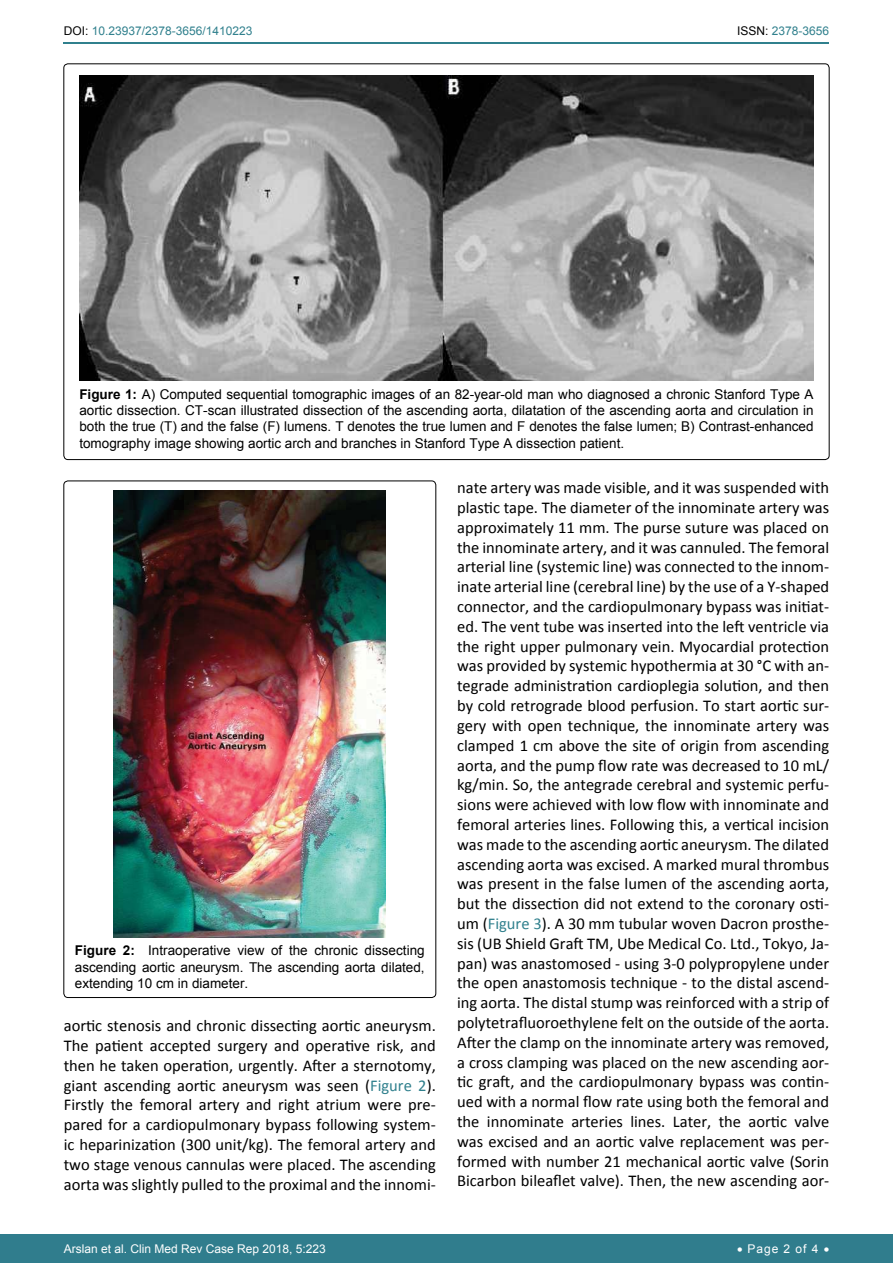
<style>
.page{position:relative;width:893px;height:1263px;background:#fff}
.page>*{position:absolute;margin:0;border:0;box-sizing:border-box;transform-origin:0 0}
.t1{font:16.5px/19.8px "Calibri";color:#000;text-align:justify}
.t2{font:13.5px/16.2px "Arial";color:#000;text-align:justify}
.t3{font:12px "Arial";color:#fff}
.t4{font:12px "Arial";color:#30808d}
.s1{color:#000}
.s2{font-weight:700}
.s3{color:#30808d}
</style>
<div class="page">
<hr style="left:64px;top:43px;width:765px;height:1px;background:#30808d">
<div style="left:0;top:1234px;width:893px;height:29px;background:#307d8d"></div>
<img style="left:79px;top:76px;width:735px;height:305px">
<img style="left:114px;top:491px;width:272px;height:446px">
<p class="t4" style="left:64px;top:23px;width:190px"><span class="s1">DOI:</span> 10.23937/2378-3656/1410223</p>
<p class="t4" style="left:737px;top:23px;width:94px"><span class="s1">ISSN:</span> 2378-3656</p>
<p class="t2" style="left:79px;top:386px;width:736px"><span class="s2">Figure 1:</span> A) Computed sequential tomographic images of an 82-year-old man who diagnosed a chronic Stanford Type A aortic dissection. CT-scan illustrated dissection of the ascending aorta, dilatation of the ascending aorta and circulation in both the true (T) and the false (F) lumens. T denotes the true lumen and F denotes the false lumen; B) Contrast-enhanced tomography image showing aortic arch and branches in Stanford Type A dissection patient.</p>
<p class="t2" style="left:75px;top:943px;width:351px"><span class="s2">Figure 2:</span> Intraoperative view of the chronic dissecting ascending aortic aneurysm. The ascending aorta dilated, extending 10 cm in diameter.</p>
<p class="t1" style="left:64px;top:1016px;width:374px">aortic stenosis and chronic dissecting aortic aneurysm.<br>The patient accepted surgery and operative risk, and then he taken operation, urgently. After a sternotomy, giant ascending aortic aneurysm was seen (<span class="s3">Figure 2</span>).<br>Firstly the femoral artery and right atrium were pre&shy;pared for a cardiopulmonary bypass following system&shy;ic heparinization (300 unit/kg). The femoral artery and two stage venous cannulas were placed. The ascending aorta was slightly pulled to the proximal and the innomi-</p>
<p class="t1" style="left:457px;top:478px;width:374px">nate artery was made visible, and it was suspended with plastic tape. The diameter of the innominate artery was approximately 11 mm. The purse suture was placed on the innominate artery, and it was cannuled. The femoral arterial line (systemic line) was connected to the innom&shy;inate arterial line (cerebral line) by the use of a Y-shaped connector, and the cardiopulmonary bypass was initiat&shy;ed. The vent tube was inserted into the left ventricle via the right upper pulmonary vein. Myocardial protection was provided by systemic hypothermia at 30 °C with an&shy;tegrade administration cardioplegia solution, and then by cold retrograde blood perfusion. To start aortic sur&shy;gery with open technique, the innominate artery was clamped 1 cm above the site of origin from ascending aorta, and the pump flow rate was decreased to 10 mL/ kg/min. So, the antegrade cerebral and systemic perfu&shy;sions were achieved with low flow with innominate and femoral arteries lines. Following this, a vertical incision was made to the ascending aortic aneurysm. The dilated ascending aorta was excised. A marked mural thrombus was present in the false lumen of the ascending aorta, but the dissection did not extend to the coronary osti&shy;um (<span class="s3">Figure 3</span>). A 30 mm tubular woven Dacron prosthe&shy;sis (UB Shield Graft TM, Ube Medical Co. Ltd., Tokyo, Ja&shy;pan) was anastomosed - using 3-0 polypropylene under the open anastomosis technique - to the distal ascend&shy;ing aorta. The distal stump was reinforced with a strip of polytetrafluoroethylene felt on the outside of the aorta.<br>After the clamp on the innominate artery was removed, a cross clamping was placed on the new ascending aor&shy;tic graft, and the cardiopulmonary bypass was contin&shy;ued with a normal flow rate using both the femoral and the innominate arteries lines. Later, the aortic valve was excised and an aortic valve replacement was per&shy;formed with number 21 mechanical aortic valve (Sorin Bicarbon bileaflet valve). Then, the new ascending aor-</p>
<p class="t3" style="left:64px;top:1241px;width:264px">Arslan et al. Clin Med Rev Case Rep 2018, 5:223</p>
<p class="t3" style="left:737px;top:1241px;width:94px">• Page 2 of 4 •</p>
</div>
